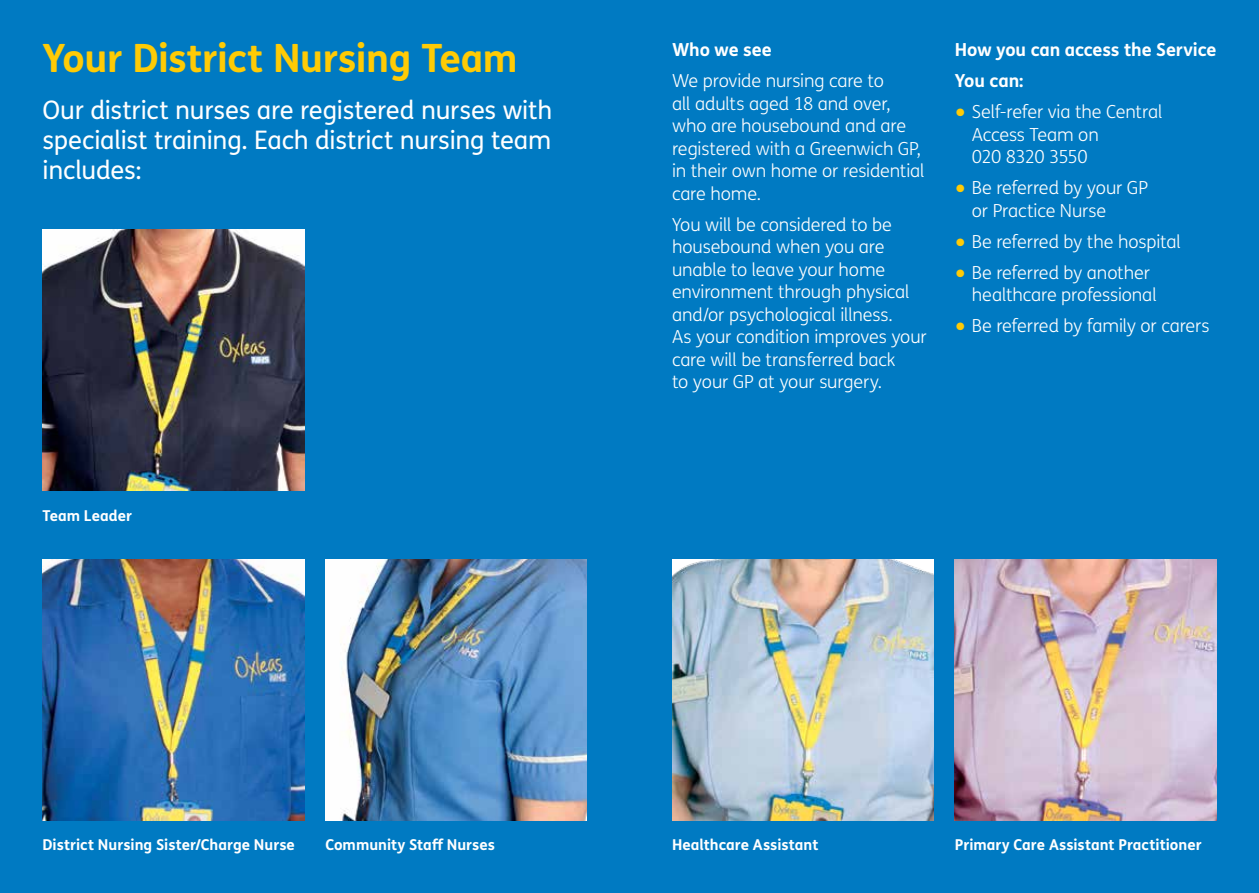
<style>
.page{position:relative;width:1259px;height:893px;background:#fff}
.page>*{position:absolute;margin:0;border:0;box-sizing:border-box;transform-origin:0 0}
.t1{font:700 39px "FS Me Pro";letter-spacing:-.01em;color:#ffcb05}
.t2{font:25.5px/30px "FS Me Pro";letter-spacing:-.01em;color:#fff;text-align:justify}
.t3{font:300 18px/22.5px "FS Me Pro";letter-spacing:-.01em;color:#fff}
.t4{font:700 18px/31px "FS Me Pro";letter-spacing:-.005em;color:#fff}
.t5{font:700 15px "FS Me Pro";color:#fff}
.s1{font-size:33px;color:#ffcb05}
</style>
<div class="page">
<div style="left:0;top:0;width:629px;height:893px;background:#007ac2"></div>
<div style="left:629px;top:0;width:630px;height:893px;background:#007ac2"></div>
<img style="left:43px;top:559px;width:261px;height:261px">
<img style="left:325px;top:559px;width:262px;height:262px">
<img style="left:672px;top:559px;width:261px;height:262px">
<img style="left:955px;top:559px;width:261px;height:262px">
<img style="left:43px;top:230px;width:261px;height:261px">
<h1 class="t1" style="left:43px;top:28px;width:476px">Your District Nursing Team</h1>
<h2 class="t2" style="left:43px;top:94px;width:511px">Our district nurses are registered nurses with specialist training. Each district nursing team includes:</h2>
<p class="t5" style="left:43px;top:504px;width:91px">Team Leader</p>
<p class="t4" style="left:672px;top:33px;width:101px">Who we see</p>
<p class="t3" style="left:672px;top:69px;width:254px">We provide nursing care to<br>all adults aged 18 and over, who are housebound and are registered with a Greenwich GP, in their own home or residential care home.</p>
<p class="t3" style="left:672px;top:212px;width:256px">You will be considered to be housebound when you are unable to leave your home environment through physical and/or psychological illness.<br>As your condition improves your care will be transferred back<br>to your GP at your surgery.</p>
<p class="t4" style="left:955px;top:33px;width:263px">How you can access the Service<br>You can:</p>
<p class="t3" style="left:972px;top:100px;width:192px;text-indent:-17px"><span class="s1">•</span> Self-refer via the Central<br>Access Team on<br>020 8320 3550</p>
<p class="t3" style="left:972px;top:176px;width:177px;text-indent:-17px"><span class="s1">•</span> Be referred by your GP or Practice Nurse</p>
<p class="t3" style="left:955px;top:229px;width:227px"><span class="s1">•</span> Be referred by the hospital</p>
<p class="t3" style="left:972px;top:260px;width:186px;text-indent:-17px"><span class="s1">•</span> Be referred by another healthcare professional</p>
<p class="t3" style="left:955px;top:314px;width:256px"><span class="s1">•</span> Be referred by family or carers</p>
<p class="t5" style="left:43px;top:833px;width:254px">District Nursing Sister/Charge Nurse</p>
<p class="t5" style="left:325px;top:833px;width:171px">Community Staff Nurses</p>
<p class="t5" style="left:672px;top:833px;width:148px">Healthcare Assistant</p>
<p class="t5" style="left:955px;top:833px;width:248px">Primary Care Assistant Practitioner</p>
</div>
